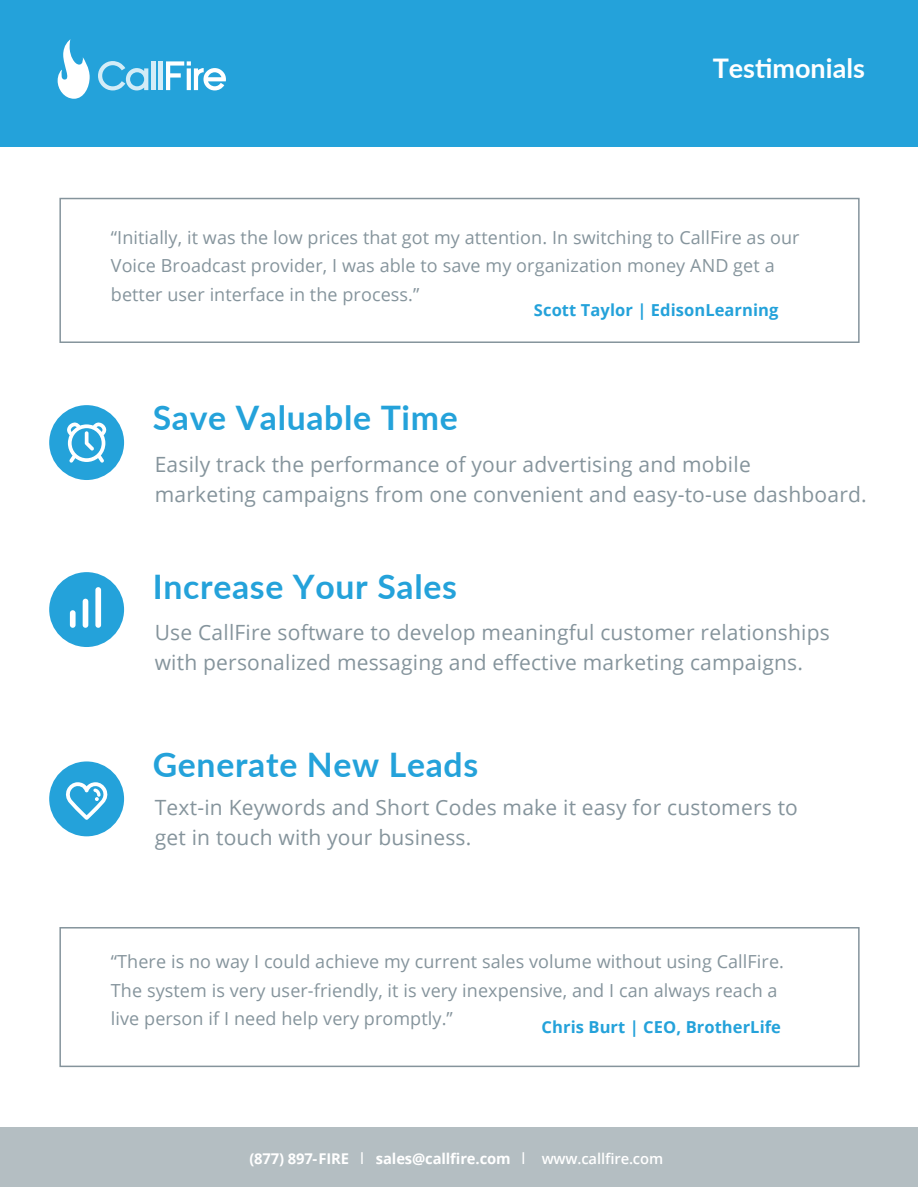
<style>
.page{position:relative;width:918px;height:1188px;background:#fff}
.page>*{position:absolute;margin:0;border:0;box-sizing:border-box;transform-origin:0 0}
.t1{font:700 33.75px "Lato";letter-spacing:.02em;color:#24a2da}
.t2{font:700 27px "Lato";color:#fff}
.t3{font:21px/30px "Open Sans";letter-spacing:.01em;color:#85949c}
.t4{font:18px/28.5px "Open Sans";letter-spacing:.005em;color:#85949c}
.t5{font:700 16.5px "Open Sans";letter-spacing:.005em;color:#24a2da}
.t6{font:700 14.85px "Open Sans";letter-spacing:-.01em;color:#fff}
.s1{font-weight:400;font-size:16.5px}
.s2{font-weight:600}
</style>
<div class="page">
<div style="left:0;top:0;width:918px;height:147px;background:#24a2da"></div>
<div style="left:59px;top:927px;width:801px;height:140px;border:2px solid #85949c"></div>
<svg style="left:58px;top:39px;width:32px;height:60px"></svg>
<svg style="left:98px;top:61px;width:50px;height:29px"></svg>
<hr style="left:152px;top:61px;width:4px;height:29px;background:#d3ecf7">
<hr style="left:159px;top:61px;width:4px;height:29px;background:#d3ecf7">
<svg style="left:166px;top:61px;width:60px;height:29px"></svg>
<div style="left:0;top:1128px;width:918px;height:59px;background:#b4bec2"></div>
<div style="left:49px;top:572px;width:75px;height:75px;background:#24a2da;border-radius:50%"></div>
<div style="left:49px;top:761px;width:75px;height:75px;background:#24a2da;border-radius:50%"></div>
<svg style="left:66px;top:782px;width:42px;height:38px"></svg>
<div style="left:49px;top:405px;width:75px;height:75px;background:#24a2da;border-radius:50%"></div>
<svg style="left:67px;top:422px;width:39px;height:41px"></svg>
<div style="left:59px;top:198px;width:801px;height:145px;border:2px solid #85949c"></div>
<svg style="left:70px;top:587px;width:31px;height:41px"></svg>
<h2 class="t2" style="left:713px;top:48px;width:154px">Testimonials</h2>
<p class="t4" style="left:111px;top:222px;width:690px">“Initially, it was the low prices that got my attention. In switching to CallFire as our<br>Voice Broadcast provider, I was able to save my organization money AND get a better user interface in the process.”</p>
<p class="t5" style="left:534px;top:298px;width:246px">Scott Taylor | EdisonLearning</p>
<h1 class="t1" style="left:153px;top:393px;width:307px">Save Valuable Time</h1>
<p class="t3" style="left:155px;top:449px;width:714px">Easily track the performance of your advertising and mobile<br>marketing campaigns from one convenient and easy-to-use dashboard.</p>
<h1 class="t1" style="left:153px;top:561px;width:306px">Increase Your Sales</h1>
<p class="t3" style="left:155px;top:617px;width:677px">Use CallFire software to develop meaningful customer relationships with personalized messaging and effective marketing campaigns.</p>
<h1 class="t1" style="left:153px;top:739px;width:327px">Generate New Leads</h1>
<p class="t3" style="left:155px;top:792px;width:645px">Text-in Keywords and Short Codes make it easy for customers to get in touch with your business.</p>
<p class="t4" style="left:111px;top:947px;width:675px">“There is no way I could achieve my current sales volume without using CallFire.<br>The system is very user-friendly, it is very inexpensive, and I can always reach a live person if I need help very promptly.”</p>
<p class="t5" style="left:542px;top:1015px;width:241px">Chris Burt | CEO, BrotherLife</p>
<p class="t6" style="left:249px;top:1148px;width:415px">(877) 897-FIRE <span class="s1">I</span> sales@callfire.com <span class="s1">I</span> <span class="s2">www.callfire.com</span></p>
</div>
